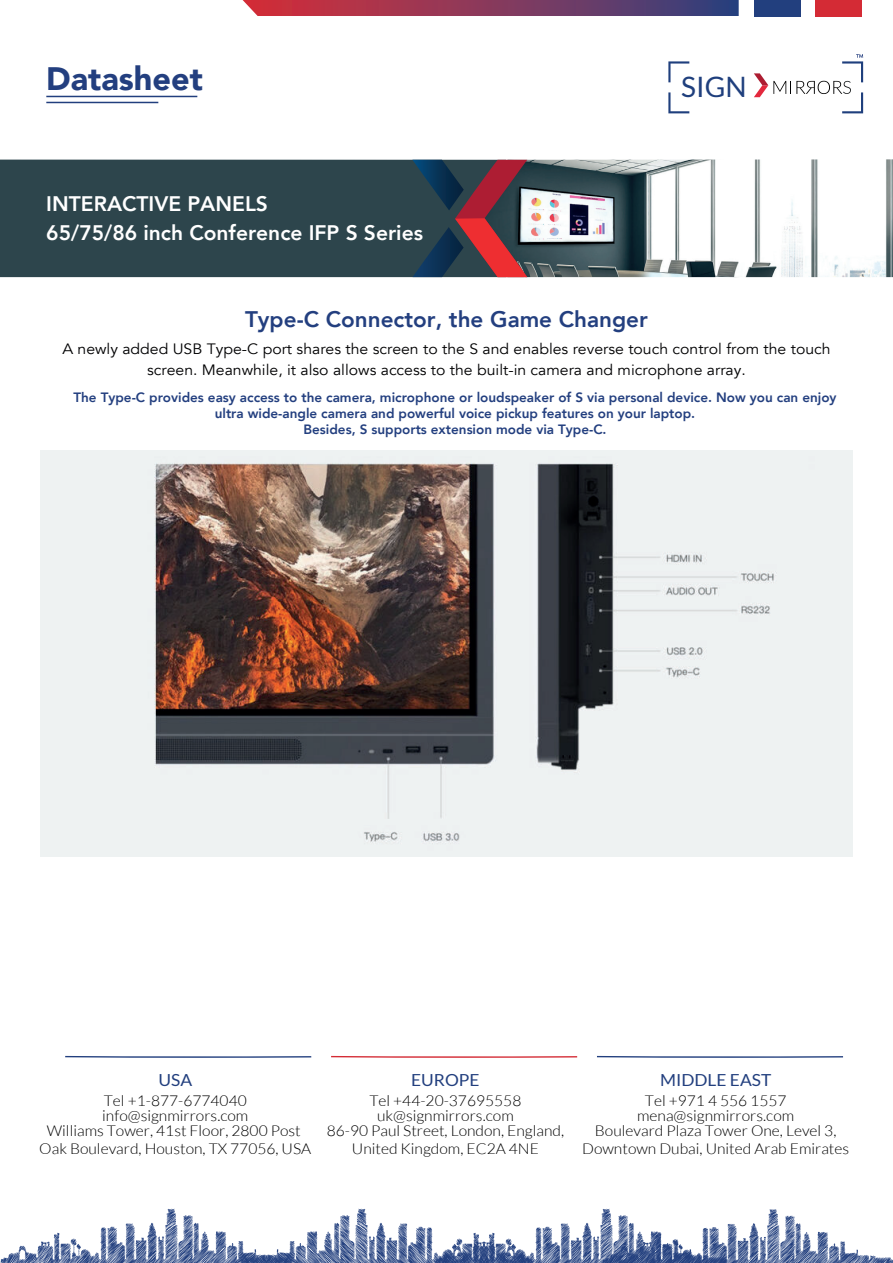
<style>
.page{position:relative;width:893px;height:1263px;background:#fff}
.page>*{position:absolute;margin:0;border:0;box-sizing:border-box;transform-origin:0 0}
.t1{font:900 32.4px "Avenir";color:#233f7f}
.t2{font:28.2px "Lato";color:#1f3f7d}
.t3{font:900 24px "Avenir";color:#fff}
.t4{font:800 22.5px "Avenir";color:#233f7f}
.t5{font:900 22.5px "Avenir";color:#fff}
.t6{font:800 21px "Avenir";color:#fff}
.t7{font:16.65px "Lato";color:#223f7e;scale:1.04 1}
.t8{font:300 15px/15px "Lato";color:#000001;text-align:center;scale:1.04 1}
.t9{font:15px/21px "Avenir";color:#000002;text-align:center;scale:1.05 1}
.t10{font:800 13.5px/16.2px "Avenir";color:#233f7f;text-align:center}
</style>
<div class="page">
<div style="left:816px;top:0;width:46px;height:16px;background:#d42b35"></div>
<div style="left:754px;top:0;width:46px;height:16px;background:#223f7e"></div>
<svg style="left:243px;top:0;width:496px;height:16px;background:#853b5e"></svg>
<svg style="left:0;top:1209px;width:893px;height:54px"></svg>
<svg style="left:65px;top:1056px;width:246px;height:2px"></svg>
<svg style="left:331px;top:1056px;width:246px;height:2px"></svg>
<svg style="left:597px;top:1056px;width:246px;height:2px"></svg>
<hr style="left:46px;top:96px;width:151px;height:1px;background:#223f7e">
<hr style="left:46px;top:102px;width:112px;height:1px;background:#223f7e">
<svg style="left:668px;top:61px;width:21px;height:21px"></svg>
<svg style="left:668px;top:92px;width:21px;height:21px"></svg>
<svg style="left:754px;top:54px;width:109px;height:59px"></svg>
<div style="left:0;top:160px;width:412px;height:117px;background:#2d454c"></div>
<img style="left:476px;top:159px;width:417px;height:118px">
<svg style="left:412px;top:160px;width:115px;height:117px;background:#543c49"></svg>
<img style="left:40px;top:451px;width:813px;height:406px">
<h1 class="t1" style="left:46px;top:51px;width:158px">Datasheet</h1>
<h2 class="t2" style="left:681px;top:71px;width:67px">SIGN</h2>
<h3 class="t5" style="left:67px;top:175px;width:257px">Gigabit Ethernet Switch</h3>
<h3 class="t3" style="left:67px;top:202px;width:144px">AX-A200-5G</h3>
<h3 class="t6" style="left:46px;top:187px;width:223px">INTERACTIVE PANELS</h3>
<h3 class="t6" style="left:46px;top:216px;width:378px">65/75/86 inch Conference IFP S Series</h3>
<h3 class="t4" style="left:245px;top:302px;width:404px">Type-C Connector, the Game Changer</h3>
<p class="t9" style="left:62px;top:339px;width:733px">A newly added USB Type-C port shares the screen to the S and enables reverse touch control from the touch screen. Meanwhile, it also allows access to the built-in camera and microphone array.</p>
<p class="t10" style="left:73px;top:389px;width:765px">The Type-C provides easy access to the camera, microphone or loudspeaker of S via personal device. Now you can enjoy ultra wide-angle camera and powerful voice pickup features on your laptop.<br>Besides, S supports extension mode via Type-C.</p>
<p class="t7" style="left:158px;top:1070px;width:34px">USA</p>
<p class="t8" style="left:47px;top:1093px;width:246px">Tel +1-877-6774040 info@signmirrors.com<br>Williams Tower, 41st Floor, 2800 Post</p>
<p class="t8" style="left:39px;top:1141px;width:263px">Oak Boulevard, Houston, TX 77056, USA</p>
<p class="t7" style="left:411px;top:1070px;width:67px">EUROPE</p>
<p class="t8" style="left:327px;top:1093px;width:230px">Tel +44-20-37695558 uk@signmirrors.com<br>86-90 Paul Street, London, England,</p>
<p class="t8" style="left:352px;top:1141px;width:181px">United Kingdom, EC2A 4NE</p>
<p class="t7" style="left:660px;top:1070px;width:108px">MIDDLE EAST</p>
<p class="t8" style="left:595px;top:1093px;width:234px">Tel +971 4 556 1557 mena@signmirrors.com<br>Boulevard Plaza Tower One, Level 3,</p>
<p class="t8" style="left:582px;top:1141px;width:258px">Downtown Dubai, United Arab Emirates</p>
</div>
